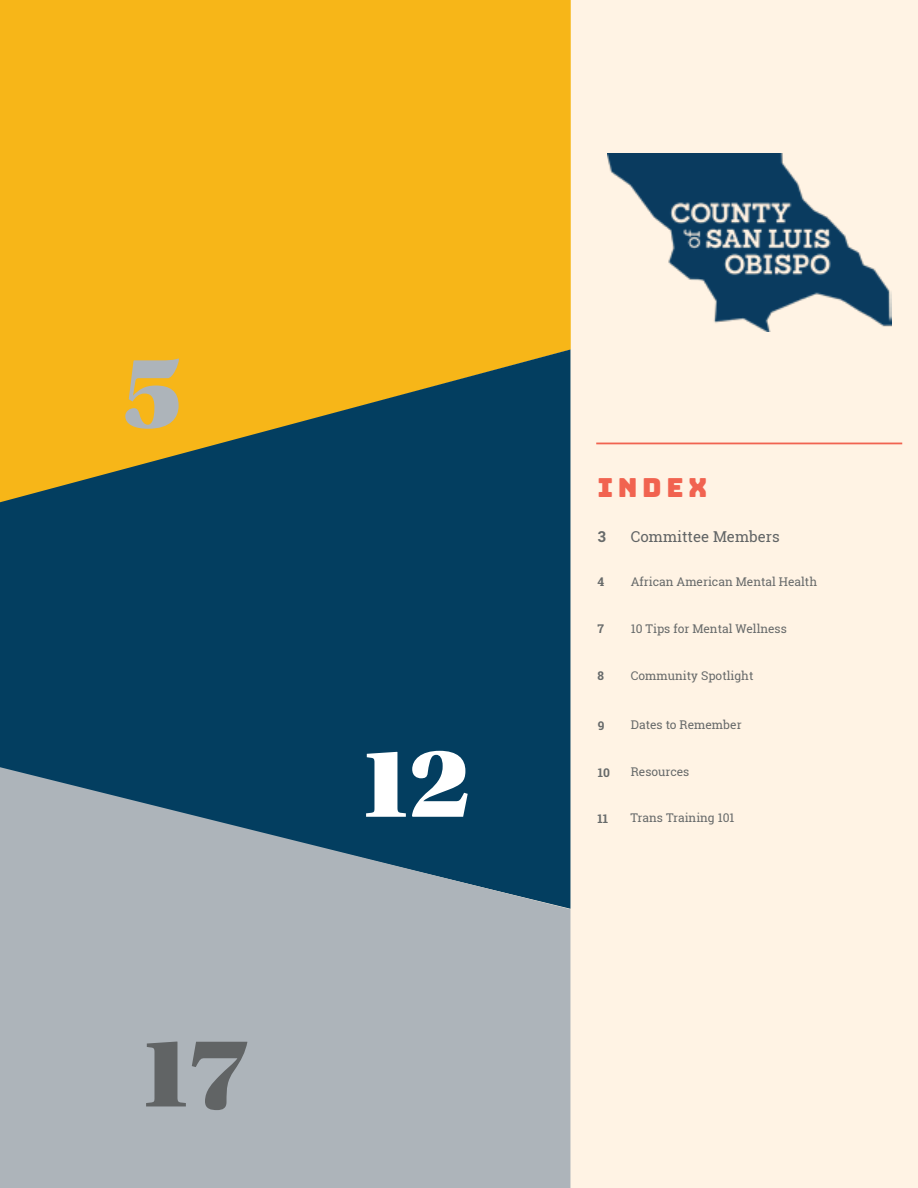
<style>
.page{position:relative;width:918px;height:1188px;background:#fff3e4}
.page>*{position:absolute;margin:0;border:0;box-sizing:border-box;transform-origin:0 0}
.t1{font:103.95px "Utopia Std Black Headline";color:#616465}
.t2{font:103.95px "Utopia Std Black Headline";color:#fff}
.t3{font:103.95px "Utopia Std Black Headline";color:#adb4ba}
.t4{font:26.25px "Bungee";letter-spacing:.175em;color:#f16350}
.t5{font:15px "Roboto Slab";color:#616465}
.t6{font:700 15px "Roboto Slab";color:#676a6a}
.t7{font:12px "Roboto Slab";color:#676a6a}
.t8{font:700 12px "Roboto Slab";color:#676a6a}
</style>
<div class="page">
<div style="left:0;top:0;width:571px;height:504px;background:#f7b618"></div>
<svg style="left:0;top:349px;width:570px;height:418px;background:#305452"></svg>
<svg style="left:0;top:767px;width:570px;height:421px;background:#90a0aa"></svg>
<hr style="left:596px;top:443px;width:306px;height:1px;background:#f16350">
<img style="left:607px;top:153px;width:284px;height:179px">
<h1 class="t3" style="left:122px;top:337px;width:62px">5</h1>
<h1 class="t1" style="left:136px;top:1018px;width:116px">17</h1>
<h1 class="t2" style="left:356px;top:729px;width:116px">12</h1>
<h2 class="t4" style="left:597px;top:473px;width:112px">INDEX</h2>
<p class="t6" style="left:598px;top:527px;width:10px">3</p>
<p class="t5" style="left:631px;top:527px;width:151px">Committee Members</p>
<p class="t8" style="left:597px;top:573px;width:8px">4</p>
<p class="t7" style="left:631px;top:573px;width:188px">African American Mental Health</p>
<p class="t8" style="left:597px;top:621px;width:8px">7</p>
<p class="t7" style="left:631px;top:621px;width:158px">10 Tips for Mental Wellness</p>
<p class="t8" style="left:597px;top:667px;width:8px">8</p>
<p class="t7" style="left:631px;top:667px;width:124px">Community Spotlight</p>
<p class="t8" style="left:598px;top:718px;width:8px">9</p>
<p class="t8" style="left:598px;top:764px;width:14px">10</p>
<p class="t8" style="left:598px;top:810px;width:12px">11</p>
<p class="t7" style="left:631px;top:717px;width:112px">Dates to Remember</p>
<p class="t7" style="left:631px;top:763px;width:60px">Resources</p>
<p class="t7" style="left:631px;top:810px;width:105px">Trans Training 101</p>
</div>
